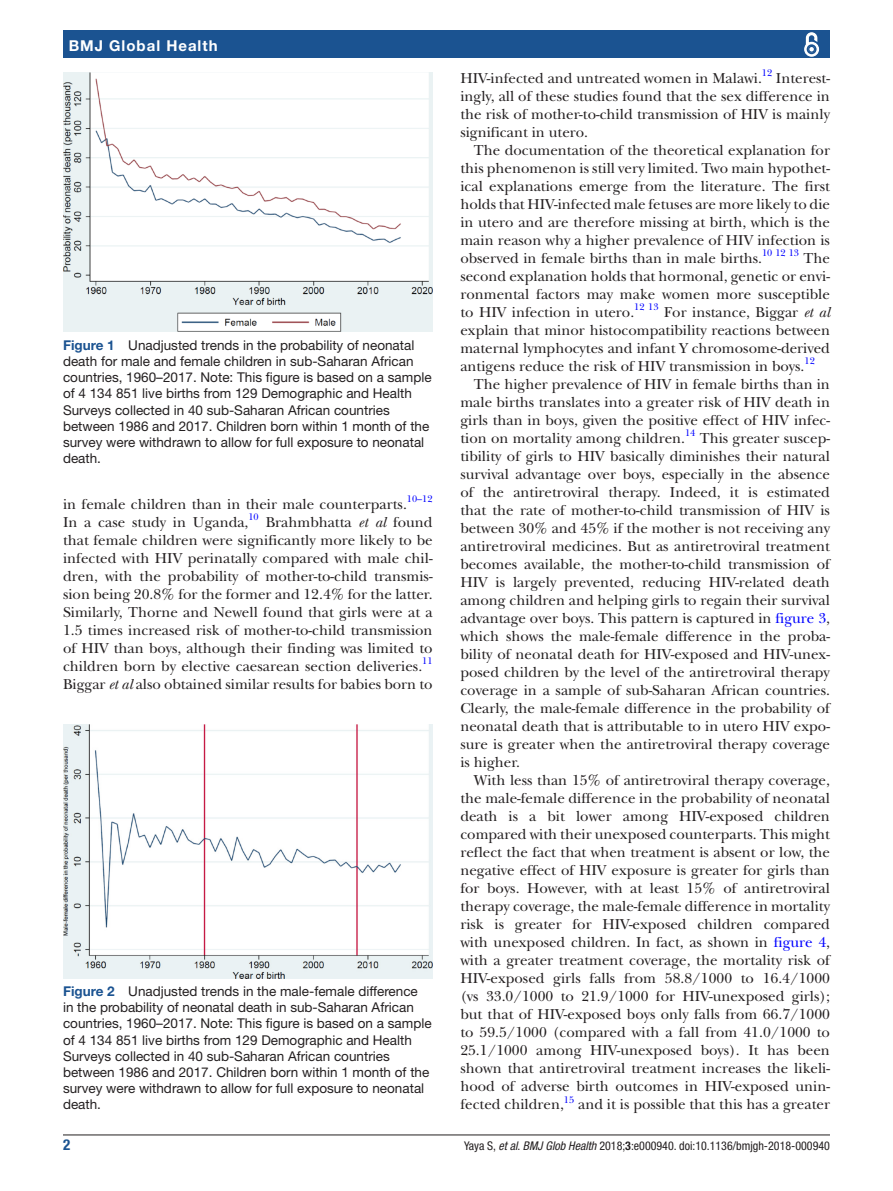
<style>
.page{position:relative;width:893px;height:1191px;background:#fff}
.page>*{position:absolute;margin:0;border:0;box-sizing:border-box;transform-origin:0 0}
.t1{font:15px/18px "New Baskerville";color:#231f20;text-align:justify}
.t2{font:700 15px "Helvetica Neue LT Std";letter-spacing:.065em;color:#fff}
.t3{font:700 condensed 15px "Helvetica Neue LT Std";color:#1b5391}
.t4{font:13.5px/16.2px "Helvetica Neue LT Std";color:#231f20}
.t5{font:condensed 12px "Helvetica Neue LT Std";color:#231f20}
.t6{font:9.9px "New Baskerville";color:#00f}
.s1{font-weight:700;color:#1b5391}
.s2{font-style:italic}
.s3{color:#00f}
.s4{font-weight:700}
</style>
<div class="page">
<hr style="left:63px;top:1134px;width:767px;height:1px;background:#231f20">
<div style="left:63px;top:31px;width:767px;height:27px;background:#1b5391"></div>
<svg style="left:804px;top:32px;width:16px;height:25px"></svg>
<div style="left:808px;top:46px;width:7px;height:7px;border:1px solid #1b5391;border-radius:50%"></div>
<img style="left:63px;top:73px;width:370px;height:259px">
<img style="left:63px;top:724px;width:370px;height:254px">
<p class="t2" style="left:69px;top:36px;width:150px">BMJ Global Health</p>
<p class="t4" style="left:63px;top:336px;width:370px"><span class="s1">Figure 1</span> Unadjusted trends in the probability of neonatal death for male and female children in sub-Saharan African countries, 1960–2017. Note: This figure is based on a sample of 4 134 851 live births from 129 Demographic and Health Surveys collected in 40 sub-Saharan African countries between 1986 and 2017. Children born within 1 month of the survey were withdrawn to allow for full exposure to neonatal death.</p>
<p class="t1" style="left:63px;top:495px;width:345px">in female children than in their male counterparts.</p>
<p class="t6" style="left:407px;top:493px;width:27px">10–12</p>
<p class="t1" style="left:63px;top:513px;width:187px">In a case study in Uganda,</p>
<p class="t6" style="left:248px;top:511px;width:12px">10</p>
<p class="t1" style="left:63px;top:513px;width:371px;text-indent:203px">Brahmbhatta <span class="s2">et al</span> found that female children were significantly more likely to be infected with HIV perinatally compared with male chil&shy;dren, with the probability of mother-to-child transmis&shy;sion being 20.8% for the former and 12.4% for the latter.<br>Similarly, Thorne and Newell found that girls were at a 1.5 times increased risk of mother-to-child transmission of HIV than boys, although their finding was limited to children born by elective caesarean section deliveries.</p>
<p class="t6" style="left:422px;top:655px;width:12px">11</p>
<p class="t1" style="left:63px;top:675px;width:371px">Biggar <span class="s2">et al</span> also obtained similar results for babies born to</p>
<p class="t4" style="left:63px;top:983px;width:370px"><span class="s1">Figure 2</span> Unadjusted trends in the male-female difference in the probability of neonatal death in sub-Saharan African countries, 1960–2017. Note: This figure is based on a sample of 4 134 851 live births from 129 Demographic and Health Surveys collected in 40 sub-Saharan African countries between 1986 and 2017. Children born within 1 month of the survey were withdrawn to allow for full exposure to neonatal death.</p>
<p class="t1" style="left:460px;top:69px;width:303px">HIV-infected and untreated women in Malawi.</p>
<p class="t6" style="left:762px;top:67px;width:12px">12</p>
<p class="t1" style="left:460px;top:69px;width:371px;text-indent:316px">Interest&shy;ingly, all of these studies found that the sex difference in the risk of mother-to-child transmission of HIV is mainly significant in utero.</p>
<p class="t1" style="left:460px;top:141px;width:371px;text-indent:14px">The documentation of the theoretical explanation for this phenomenon is still very limited. Two main hypothet&shy;ical explanations emerge from the literature. The first holds that HIV-infected male fetuses are more likely to die in utero and are therefore missing at birth, which is the main reason why a higher prevalence of HIV infection is observed in female births than in male births.</p>
<p class="t6" style="left:762px;top:247px;width:38px">10 12 13</p>
<p class="t1" style="left:460px;top:249px;width:371px;text-indent:343px">The second explanation holds that hormonal, genetic or envi&shy;ronmental factors may make women more susceptible to HIV infection in utero.</p>
<p class="t6" style="left:634px;top:301px;width:26px">12 13</p>
<p class="t1" style="left:460px;top:303px;width:371px;text-indent:204px">For instance, Biggar <span class="s2">et al </span>explain that minor histocompatibility reactions between maternal lymphocytes and infant Y chromosome-derived antigens reduce the risk of HIV transmission in boys.</p>
<p class="t6" style="left:804px;top:355px;width:12px">12</p>
<p class="t1" style="left:460px;top:375px;width:371px;text-indent:14px">The higher prevalence of HIV in female births than in male births translates into a greater risk of HIV death in girls than in boys, given the positive effect of HIV infec&shy;tion on mortality among children.<sup>14</sup> This greater suscep&shy;tibility of girls to HIV basically diminishes their natural survival advantage over boys, especially in the absence of the antiretroviral therapy. Indeed, it is estimated that the rate of mother-to-child transmission of HIV is between 30% and 45% if the mother is not receiving any antiretroviral medicines. But as antiretroviral treatment becomes available, the mother-to-child transmission of HIV is largely prevented, reducing HIV-related death among children and helping girls to regain their survival advantage over boys. This pattern is captured in <span class="s3">figure 3</span>, which shows the male-female difference in the proba&shy;bility of neonatal death for HIV-exposed and HIV-unex&shy;posed children by the level of the antiretroviral therapy coverage in a sample of sub-Saharan African countries.<br>Clearly, the male-female difference in the probability of neonatal death that is attributable to in utero HIV expo&shy;sure is greater when the antiretroviral therapy coverage is higher.</p>
<p class="t1" style="left:460px;top:771px;width:371px;text-indent:14px">With less than 15% of antiretroviral therapy coverage, the male-female difference in the probability of neonatal death is a bit lower among HIV-exposed children compared with their unexposed counterparts. This might reflect the fact that when treatment is absent or low, the negative effect of HIV exposure is greater for girls than for boys. However, with at least 15% of antiretroviral therapy coverage, the male-female difference in mortality risk is greater for HIV-exposed children compared with unexposed children. In fact, as shown in <span class="s3">figure 4</span>, with a greater treatment coverage, the mortality risk of HIV-exposed girls falls from 58.8/1000 to 16.4/1000 (vs 33.0/1000 to 21.9/1000 for HIV-unexposed girls); but that of HIV-exposed boys only falls from 66.7/1000 to 59.5/1000 (compared with a fall from 41.0/1000 to 25.1/1000 among HIV-unexposed boys). It has been shown that antiretroviral treatment increases the likeli&shy;hood of adverse birth outcomes in HIV-exposed unin&shy;fected children,</p>
<p class="t6" style="left:564px;top:1093px;width:12px">15</p>
<p class="t1" style="left:578px;top:1095px;width:253px">and it is possible that this has a greater</p>
<p class="t3" style="left:63px;top:1135px;width:9px">2</p>
<p class="t5" style="left:464px;top:1138px;width:367px">Yaya S, <span class="s2">et al</span>. <span class="s2">BMJ Glob Health</span> 2018;<span class="s4">3</span>:e000940. doi:10.1136/bmjgh-2018-000940</p>
</div>
